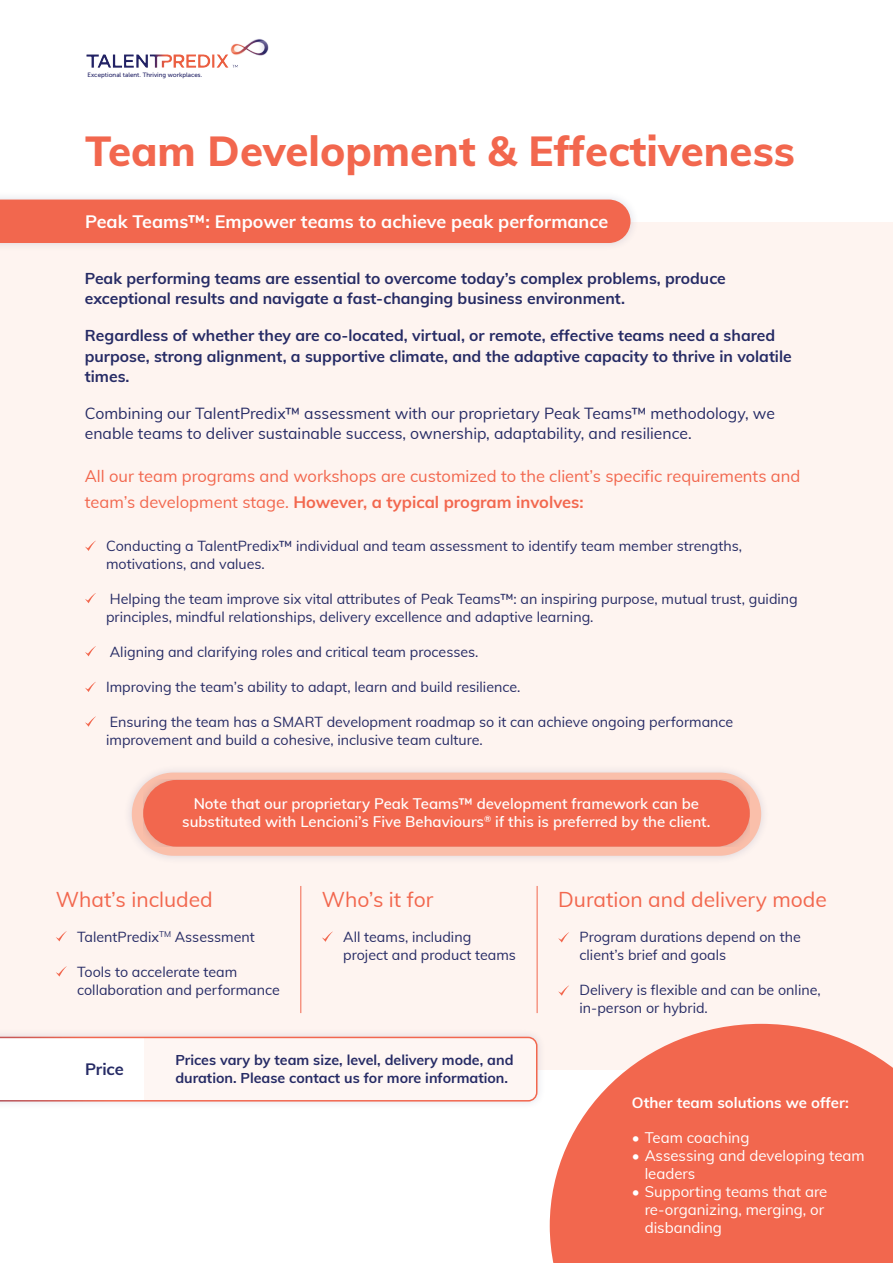
<style>
.page{position:relative;width:893px;height:1263px;background:#fff}
.page>*{position:absolute;margin:0;border:0;box-sizing:border-box;transform-origin:0 0}
.Heading_1{font:800 42px "Muli";color:#f2674e}
.Heading_2{font:21px "Muli";color:#f2674e}
.Heading_2-2{font:700 18px "Muli";color:#fff}
.Heading_2-3{font:16.5px/25.5px "Muli";color:#f2674e}
.t1{font:700 16.5px "Muli";color:#262b65}
.Body{font:700 15.75px/20.2px "Muli";color:#262b65}
.Body-2{font:15.75px/20.2px "Muli";color:#262b65}
.Heading_2-4{font:600 15px/18px "Muli";color:#fff;text-align:center}
.t2{font:15px/18px "Muli";color:#fff}
.Body_small{font:700 15px "Muli";color:#fff}
.Body_small-2{font:14.25px/18px "Muli";color:#262b65}
.Body_small-3{font:700 14.25px/18px "Muli";color:#262b65}
.t3{font:6.3px "Museo Sans 500";color:#232366}
.s1{font-weight:700}
</style>
<div class="page">
<div style="left:0;top:222px;width:893px;height:847px;background:#fef4f0"></div>
<svg style="left:56px;top:931px;width:11px;height:10px"></svg>
<svg style="left:56px;top:966px;width:11px;height:10px"></svg>
<svg style="left:322px;top:931px;width:11px;height:11px"></svg>
<svg style="left:85px;top:541px;width:11px;height:10px"></svg>
<svg style="left:85px;top:593px;width:11px;height:10px"></svg>
<svg style="left:85px;top:646px;width:11px;height:10px"></svg>
<svg style="left:85px;top:682px;width:11px;height:10px"></svg>
<svg style="left:85px;top:716px;width:11px;height:11px"></svg>
<svg style="left:558px;top:932px;width:11px;height:10px"></svg>
<svg style="left:558px;top:985px;width:11px;height:11px"></svg>
<div style="left:0;top:1028px;width:546px;height:82px;background:#262b65;opacity:.15"></div>
<svg style="left:0;top:1037px;width:537px;height:64px"></svg>
<div style="left:0;top:191px;width:639px;height:61px;background:#262b65;opacity:.15"></div>
<div style="left:0;top:200px;width:630px;height:43px;background:#f2674e"></div>
<div style="left:123px;top:764px;width:647px;height:100px;background:#f8efec"></div>
<div style="left:132px;top:772px;width:629px;height:84px;background:#fabfaa;border-radius:42px"></div>
<div style="left:143px;top:780px;width:607px;height:67px;background:#f3baa7"></div>
<div style="left:143px;top:780px;width:607px;height:67px;background:#f2674e;border-radius:33px"></div>
<hr style="left:300px;top:886px;width:1px;height:127px;background:#f2674e">
<hr style="left:537px;top:886px;width:1px;height:127px;background:#f2674e">
<img style="left:86px;top:39px;width:183px;height:29px">
<svg style="left:550px;top:1024px;width:343px;height:239px;background:#f37a64"></svg>
<p class="t3" style="left:88px;top:71px;width:116px">Exceptional talent. Thriving workplaces.</p>
<p class="Heading_1" style="left:85px;top:121px;width:711px">Team Development &amp; Effectiveness</p>
<p class="Heading_2-2" style="left:85px;top:208px;width:525px">Peak Teams™: Empower teams to achieve peak performance</p>
<p class="Body" style="left:85px;top:267px;width:643px">Peak performing teams are essential to overcome today’s complex problems, produce exceptional results and navigate a fast-changing business environment.</p>
<p class="Body" style="left:85px;top:325px;width:708px">Regardless of whether they are co-located, virtual, or remote, effective teams need a shared purpose, strong alignment, a supportive climate, and the adaptive capacity to thrive in volatile times.</p>
<p class="Body-2" style="left:85px;top:402px;width:692px">Combining our TalentPredix™ assessment with our proprietary Peak Teams™ methodology, we enable teams to deliver sustainable success, ownership, adaptability, and resilience.</p>
<p class="Heading_2-3" style="left:85px;top:463px;width:717px">All our team programs and workshops are customized to the client’s specific requirements and team’s development stage. <span class="s1">However, a typical program involves:</span></p>
<p class="Body_small-2" style="left:106px;top:536px;width:637px">Conducting a TalentPredix™ individual and team assessment to identify team member strengths, motivations, and values.</p>
<p class="Body_small-2" style="left:106px;top:589px;width:693px">Helping the team improve six vital attributes of Peak Teams™: an inspiring purpose, mutual trust, guiding principles, mindful relationships, delivery excellence and adaptive learning.</p>
<p class="Body_small-2" style="left:110px;top:642px;width:370px">Aligning and clarifying roles and critical team processes.</p>
<p class="Body_small-2" style="left:106px;top:677px;width:416px">Improving the team’s ability to adapt, learn and build resilience.</p>
<p class="Body_small-2" style="left:106px;top:712px;width:629px">Ensuring the team has a SMART development roadmap so it can achieve ongoing performance improvement and build a cohesive, inclusive team culture.</p>
<p class="Heading_2-4" style="left:182px;top:794px;width:530px">Note that our proprietary Peak Teams™ development framework can be substituted with Lencioni’s Five Behaviours<sup>®</sup> if this is preferred by the client.</p>
<p class="Heading_2" style="left:56px;top:884px;width:159px">What’s included</p>
<p class="Body_small-2" style="left:77px;top:927px;width:179px">TalentPredix<sup>TM</sup> Assessment</p>
<p class="Body_small-2" style="left:77px;top:962px;width:204px">Tools to accelerate team collaboration and performance</p>
<p class="Heading_2" style="left:322px;top:884px;width:113px">Who’s it for</p>
<p class="Body_small-2" style="left:343px;top:927px;width:174px">All teams, including project and product teams</p>
<p class="t1" style="left:85px;top:1057px;width:40px">Price</p>
<p class="Body_small-3" style="left:175px;top:1050px;width:340px">Prices vary by team size, level, delivery mode, and duration. Please contact us for more information.</p>
<p class="Heading_2" style="left:558px;top:884px;width:270px">Duration and delivery mode</p>
<p class="Body_small-2" style="left:579px;top:927px;width:223px">Program durations depend on the client’s brief and goals</p>
<p class="Body_small-2" style="left:579px;top:980px;width:243px">Delivery is flexible and can be online, in-person or hybrid.</p>
<p class="Body_small" style="left:632px;top:1091px;width:219px">Other team solutions we offer:</p>
<p class="t2" style="left:632px;top:1128px;width:119px">• Team coaching</p>
<p class="t2" style="left:645px;top:1146px;width:222px;text-indent:-13px">• Assessing and developing team leaders</p>
<p class="t2" style="left:645px;top:1182px;width:184px;text-indent:-13px">• Supporting teams that are re-organizing, merging, or disbanding</p>
</div>
